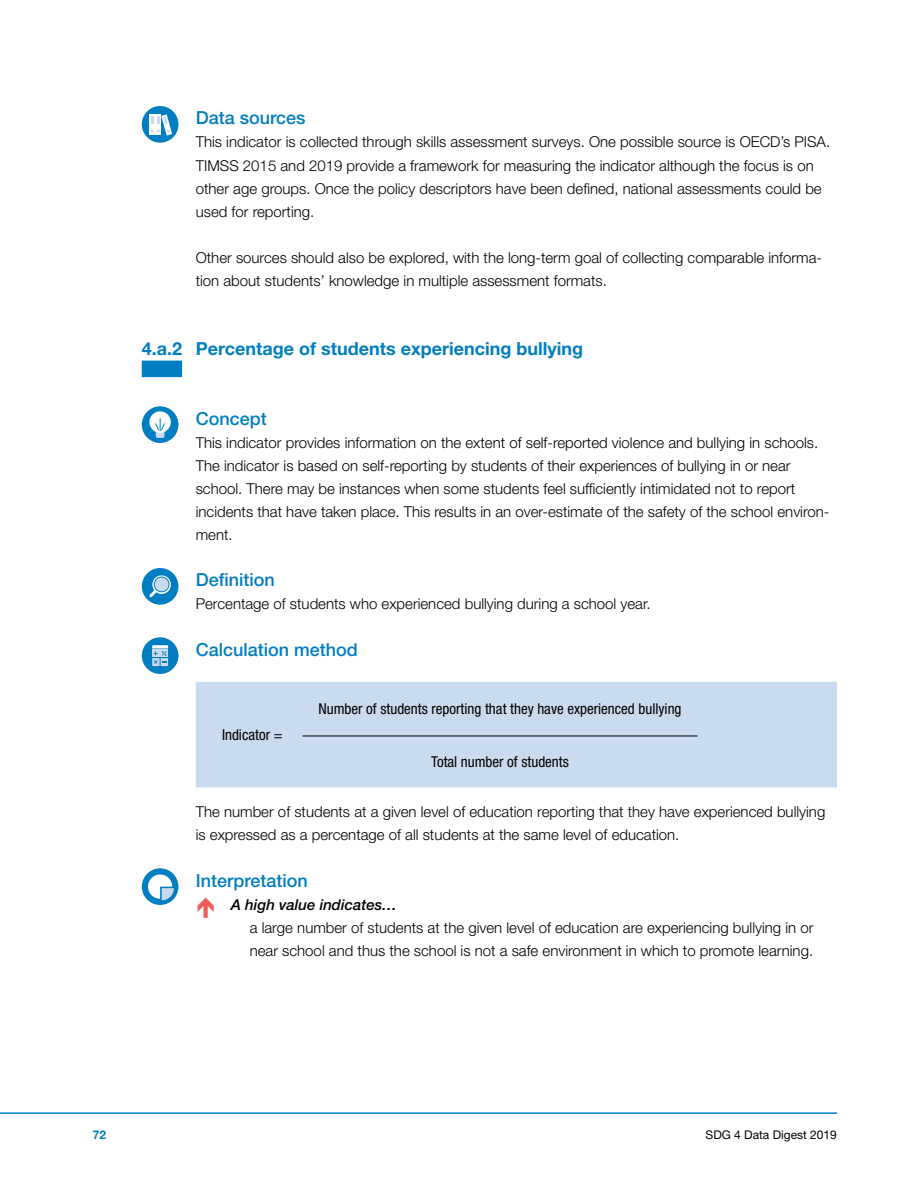
<style>
.page{position:relative;width:918px;height:1188px;background:#fff}
.page>*{position:absolute;margin:0;border:0;box-sizing:border-box;transform-origin:0 0}
.HEAD_TArget2_-1_line{font:700 18px "Helvetica Neue LT Std";color:#007ec1}
.HEAD_E{font:500 18px "Helvetica Neue LT Std";color:#007ec1}
.HEAD_D_Calculation{font:500 18px "Helvetica Neue LT Std";color:#007ec1}
.TEXT_body_TARGETS{font:300 15px/23.1px "Helvetica Neue LT Std";color:#000}
.TEXT_BODY_TARGETS_3p{font:300 15px/23.1px "Helvetica Neue LT Std";color:#000}
.Text_formula{font:condensed 15px "Helvetica Neue LT Std";color:#000}
.TEXT_body_TARGETS-2{font:italic 500 15px "Helvetica Neue LT Std";color:#000}
.t1{font:12px "Helvetica Neue LT Std";color:#000}
.t2{font:700 12px "Helvetica Neue LT Std";color:#007ec1}
</style>
<div class="page">
<hr style="left:0;top:1112px;width:837px;height:2px;background:#007ec1">
<div style="left:142px;top:361px;width:40px;height:16px;background:#007ec1"></div>
<div style="left:196px;top:682px;width:641px;height:105px;background:#cbdbef"></div>
<hr style="left:302px;top:736px;width:396px;height:1px;background:#000">
<div style="left:142px;top:106px;width:36px;height:37px;background:#007ec1;border-radius:50%"></div>
<div style="left:149px;top:114px;width:6px;height:21px;background:#fff"></div>
<svg style="left:151px;top:114px;width:21px;height:22px"></svg>
<div style="left:142px;top:406px;width:36px;height:37px;background:#007ec1;border-radius:50%"></div>
<div style="left:156px;top:428px;width:9px;height:10px;background:#cbdbef;border-radius:2px"></div>
<div style="left:149px;top:411px;width:22px;height:22px;background:#fff;border-radius:50%"></div>
<svg style="left:155px;top:419px;width:10px;height:12px"></svg>
<div style="left:142px;top:568px;width:36px;height:37px;background:#007ec1;border-radius:50%"></div>
<svg style="left:149px;top:575px;width:22px;height:22px"></svg>
<div style="left:142px;top:637px;width:36px;height:37px;background:#007ec1;border-radius:50%"></div>
<svg style="left:152px;top:645px;width:16px;height:21px"></svg>
<div style="left:142px;top:868px;width:36px;height:37px;background:#007ec1;border-radius:50%"></div>
<svg style="left:147px;top:873px;width:27px;height:27px"></svg>
<p class="HEAD_E" style="left:196px;top:107px;width:111px">Data sources</p>
<p class="TEXT_body_TARGETS" style="left:196px;top:130px;width:636px">This indicator is collected through skills assessment surveys. One possible source is OECD’s PISA.<br>TIMSS 2015 and 2019 provide a framework for measuring the indicator although the focus is on other age groups. Once the policy descriptors have been defined, national assessments could be used for reporting.</p>
<p class="TEXT_body_TARGETS" style="left:196px;top:246px;width:628px">Other sources should also be explored, with the long-term goal of collecting comparable informa&shy;tion about students’ knowledge in multiple assessment formats.</p>
<p class="HEAD_TArget2_-1_line" style="left:142px;top:338px;width:443px">4.a.2 Percentage of students experiencing bullying</p>
<p class="HEAD_E" style="left:196px;top:408px;width:73px">Concept</p>
<p class="TEXT_body_TARGETS" style="left:196px;top:431px;width:635px">This indicator provides information on the extent of self-reported violence and bullying in schools.<br>The indicator is based on self-reporting by students of their experiences of bullying in or near school. There may be instances when some students feel sufficiently intimidated not to report incidents that have taken place. This results in an over-estimate of the safety of the school environ&shy;ment.</p>
<p class="HEAD_E" style="left:196px;top:569px;width:81px">Definition</p>
<p class="TEXT_body_TARGETS" style="left:196px;top:592px;width:456px">Percentage of students who experienced bullying during a school year.</p>
<p class="HEAD_D_Calculation" style="left:196px;top:639px;width:164px">Calculation method</p>
<p class="Text_formula" style="left:319px;top:700px;width:365px">Number of students reporting that they have experienced bullying</p>
<p class="Text_formula" style="left:431px;top:753px;width:139px">Total number of students</p>
<p class="TEXT_body_TARGETS" style="left:196px;top:800px;width:631px">The number of students at a given level of education reporting that they have experienced bullying is expressed as a percentage of all students at the same level of education.</p>
<p class="HEAD_E" style="left:196px;top:870px;width:114px">Interpretation</p>
<p class="TEXT_body_TARGETS-2" style="left:231px;top:896px;width:168px">A high value indicates…</p>
<p class="TEXT_BODY_TARGETS_3p" style="left:250px;top:916px;width:565px">a large number of students at the given level of education are experiencing bullying in or near school and thus the school is not a safe environment in which to promote learning.</p>
<p class="Text_formula" style="left:222px;top:726px;width:62px">Indicator =</p>
<p class="t2" style="left:93px;top:1127px;width:15px">72</p>
<p class="t1" style="left:706px;top:1127px;width:133px">SDG 4 Data Digest 2019</p>
</div>
